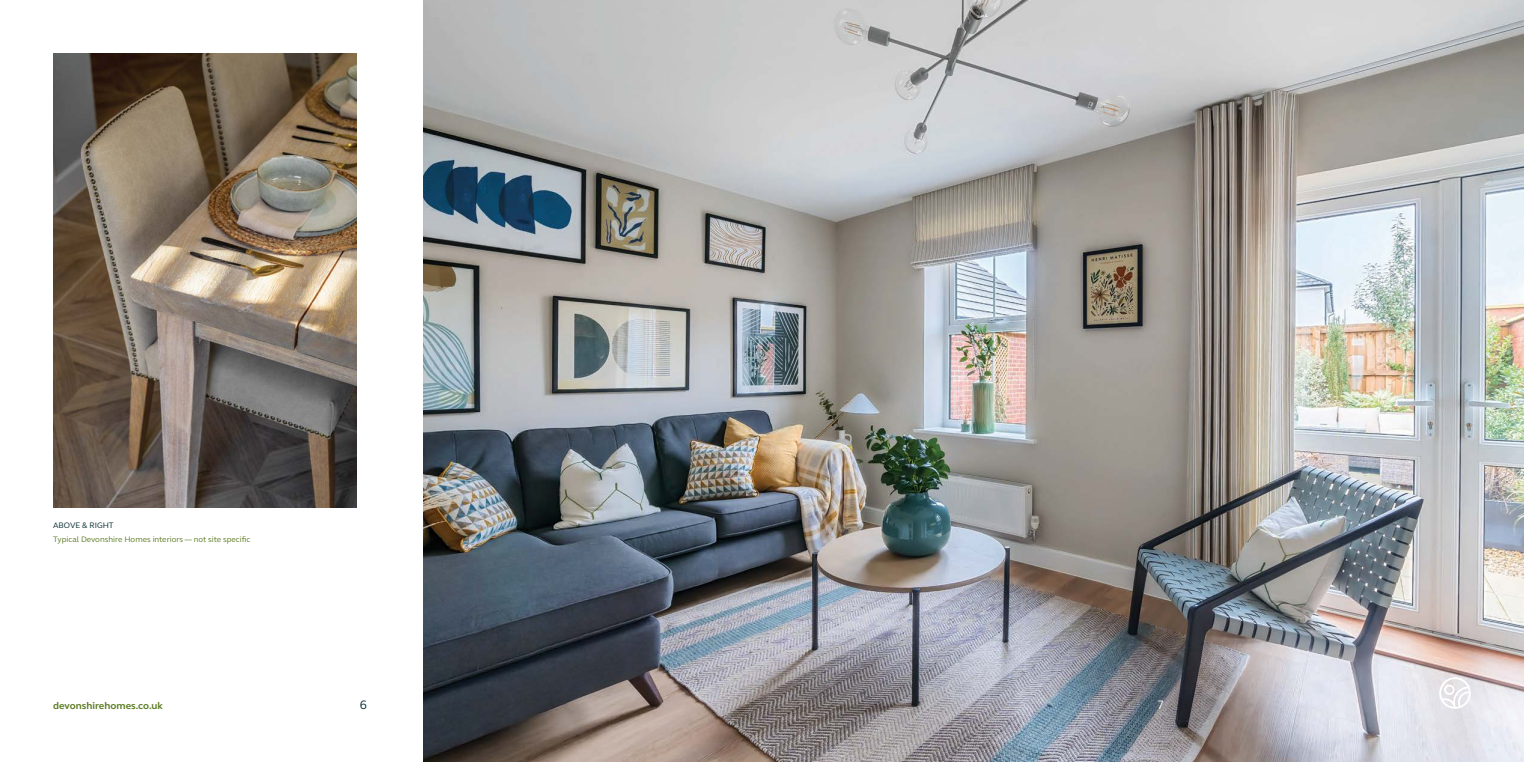
<style>
.page{position:relative;width:1524px;height:762px;background:#fff}
.page>*{position:absolute;margin:0;border:0;box-sizing:border-box;transform-origin:0 0}
.t1{font:12.5px "FS Elliot";color:#00272e}
.t2{font:12.5px "FS Elliot";color:#fff}
.t3{font:700 10px "FS Elliot";color:#5d7c24}
.t4{font:8.12px "FS Elliot";color:#5d7c24}
.t5{font:8.12px "FS Elliot";color:#00272e}
</style>
<div class="page">
<img style="left:53px;top:53px;width:303px;height:455px">
<img style="left:423px;top:0;width:1101px;height:762px">
<svg style="left:1439px;top:677px;width:31px;height:32px"></svg>
<p class="t5" style="left:53px;top:520px;width:62px">ABOVE &amp; RIGHT</p>
<p class="t4" style="left:53px;top:533px;width:199px">Typical Devonshire Homes interiors — not site specific</p>
<p class="t3" style="left:53px;top:699px;width:111px">devonshirehomes.co.uk</p>
<h1 class="t1" style="left:360px;top:696px;width:9px">6</h1>
<h1 class="t2" style="left:1157px;top:696px;width:9px">7</h1>
</div>
